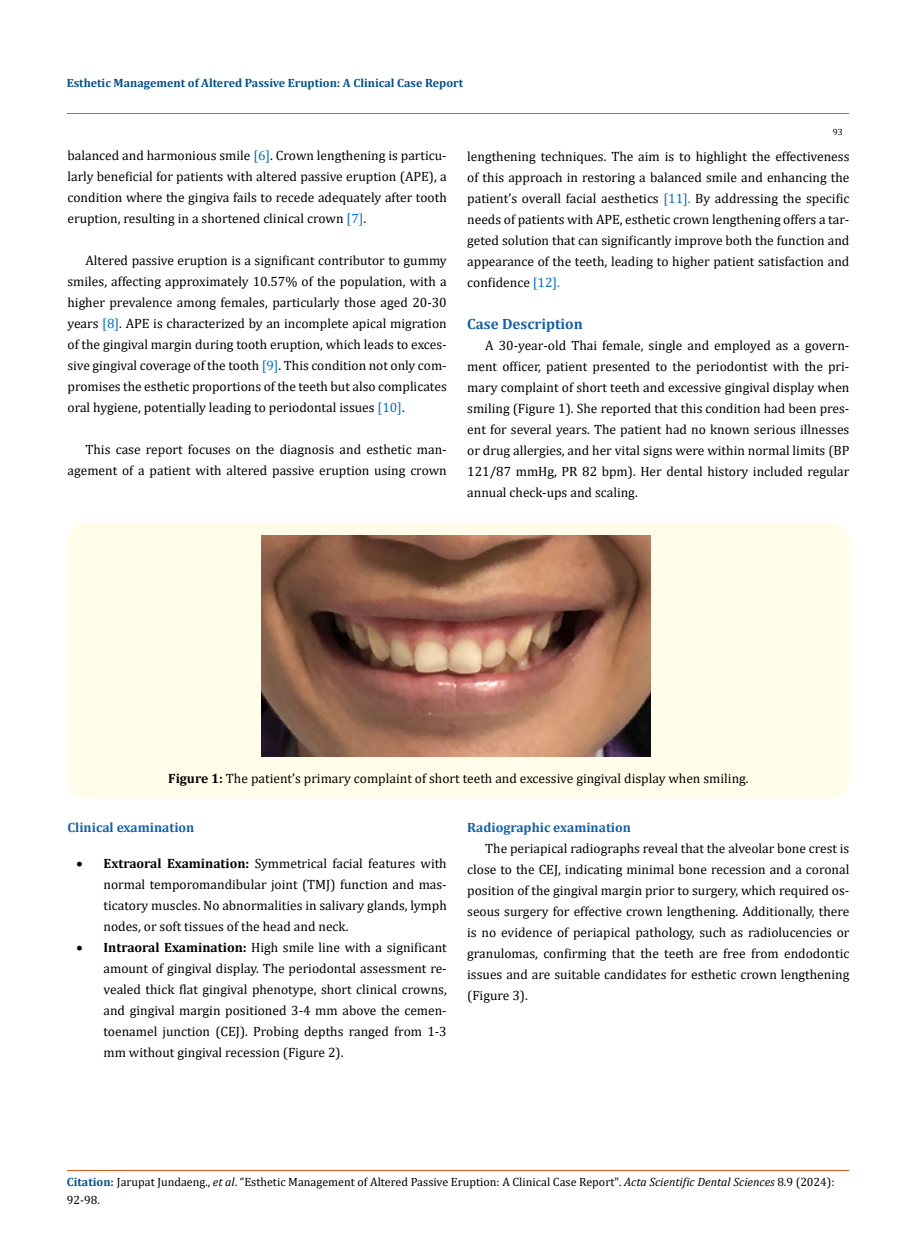
<style>
.page{position:relative;width:917px;height:1260px;background:#fff}
.page>*{position:absolute;margin:0;border:0;box-sizing:border-box;transform-origin:0 0}
.t1{font:700 15px "Cambria";color:#1560a6}
.t2{font:13.5px/21px "Cambria";color:#000;text-align:justify}
.t3{font:700 13.5px "Cambria";color:#1560a6}
.t4{font:12px/18px "Cambria";color:#000}
.t5{font:700 12px "Cambria";color:#035089}
.t6{font:9px "Cambria";color:#000}
.s1{color:#0070c0}
.s2{font-weight:700}
.s3{font-weight:700;color:#035089}
.s4{font-style:italic}
</style>
<div class="page">
<hr style="left:67px;top:114px;width:782px;height:1px;background:#e05d1a">
<div style="left:67px;top:523px;width:782px;height:275px;background:#fffde9;border-radius:18px"></div>
<img style="left:262px;top:536px;width:388px;height:220px">
<hr style="left:67px;top:1171px;width:782px;height:1px;background:#e05d1a">
<p class="t5" style="left:67px;top:74px;width:398px">Esthetic Management of Altered Passive Eruption: A Clinical Case Report</p>
<p class="t6" style="left:833px;top:127px;width:11px">93</p>
<p class="t2" style="left:67px;top:145px;width:381px">balanced and harmonious smile <span class="s1">[6]</span>. Crown lengthening is particu&shy;larly beneficial for patients with altered passive eruption (APE), a condition where the gingiva fails to recede adequately after tooth eruption, resulting in a shortened clinical crown <span class="s1">[7]</span>.</p>
<p class="t2" style="left:67px;top:250px;width:381px;text-indent:18px">Altered passive eruption is a significant contributor to gummy smiles, affecting approximately 10.57% of the population, with a higher prevalence among females, particularly those aged 20-30 years <span class="s1">[8]</span>. APE is characterized by an incomplete apical migration of the gingival margin during tooth eruption, which leads to exces&shy;sive gingival coverage of the tooth <span class="s1">[9]</span>. This condition not only com&shy;promises the esthetic proportions of the teeth but also complicates oral hygiene, potentially leading to periodontal issues <span class="s1">[10]</span>.</p>
<p class="t2" style="left:67px;top:439px;width:381px;text-align:right">This case report focuses on the diagnosis and esthetic man&shy;agement of a patient with altered passive eruption using crown</p>
<p class="t2" style="left:467px;top:146px;width:384px">lengthening techniques. The aim is to highlight the effectiveness of this approach in restoring a balanced smile and enhancing the patient’s overall facial aesthetics <span class="s1">[11].</span> By addressing the specific needs of patients with APE, esthetic crown lengthening offers a tar&shy;geted solution that can significantly improve both the function and appearance of the teeth, leading to higher patient satisfaction and confidence <span class="s1">[12].</span></p>
<p class="t1" style="left:467px;top:313px;width:117px">Case Description</p>
<p class="t2" style="left:467px;top:335px;width:384px;text-indent:18px">A 30-year-old Thai female, single and employed as a govern&shy;ment officer, patient presented to the periodontist with the pri&shy;mary complaint of short teeth and excessive gingival display when smiling (Figure 1). She reported that this condition had been pres&shy;ent for several years. The patient had no known serious illnesses or drug allergies, and her vital signs were within normal limits (BP 121/87 mmHg, PR 82 bpm). Her dental history included regular annual check-ups and scaling.</p>
<p class="t2" style="left:168px;top:768px;width:582px"><span class="s2">Figure 1:</span> The patient’s primary complaint of short teeth and excessive gingival display when smiling.</p>
<p class="t3" style="left:67px;top:818px;width:128px">Clinical examination</p>
<p class="t2" style="left:103px;top:853px;width:345px;text-indent:-27px">• <span class="s2">Extraoral Examination:</span> Symmetrical facial features with normal temporomandibular joint (TMJ) function and mas&shy;ticatory muscles. No abnormalities in salivary glands, lymph nodes, or soft tissues of the head and neck.</p>
<p class="t2" style="left:103px;top:937px;width:345px;text-indent:-27px">• <span class="s2">Intraoral Examination:</span> High smile line with a significant amount of gingival display. The periodontal assessment re&shy;vealed thick flat gingival phenotype, short clinical crowns, and gingival margin positioned 3-4 mm above the cemen&shy;toenamel junction (CEJ). Probing depths ranged from 1-3 mm without gingival recession (Figure 2).</p>
<p class="t3" style="left:467px;top:818px;width:165px">Radiographic examination</p>
<p class="t2" style="left:467px;top:838px;width:384px;text-indent:18px">The periapical radiographs reveal that the alveolar bone crest is close to the CEJ, indicating minimal bone recession and a coronal position of the gingival margin prior to surgery, which required os&shy;seous surgery for effective crown lengthening. Additionally, there is no evidence of periapical pathology, such as radiolucencies or granulomas, confirming that the teeth are free from endodontic issues and are suitable candidates for esthetic crown lengthening (Figure 3).</p>
<p class="t4" style="left:67px;top:1173px;width:769px"><span class="s3">Citation:</span> Jarupat Jundaeng., <span class="s4">et al</span>. “Esthetic Management of Altered Passive Eruption: A Clinical Case Report". <span class="s4">Acta Scientific Dental Sciences</span> 8.9 (2024):<br>92-98.</p>
</div>
